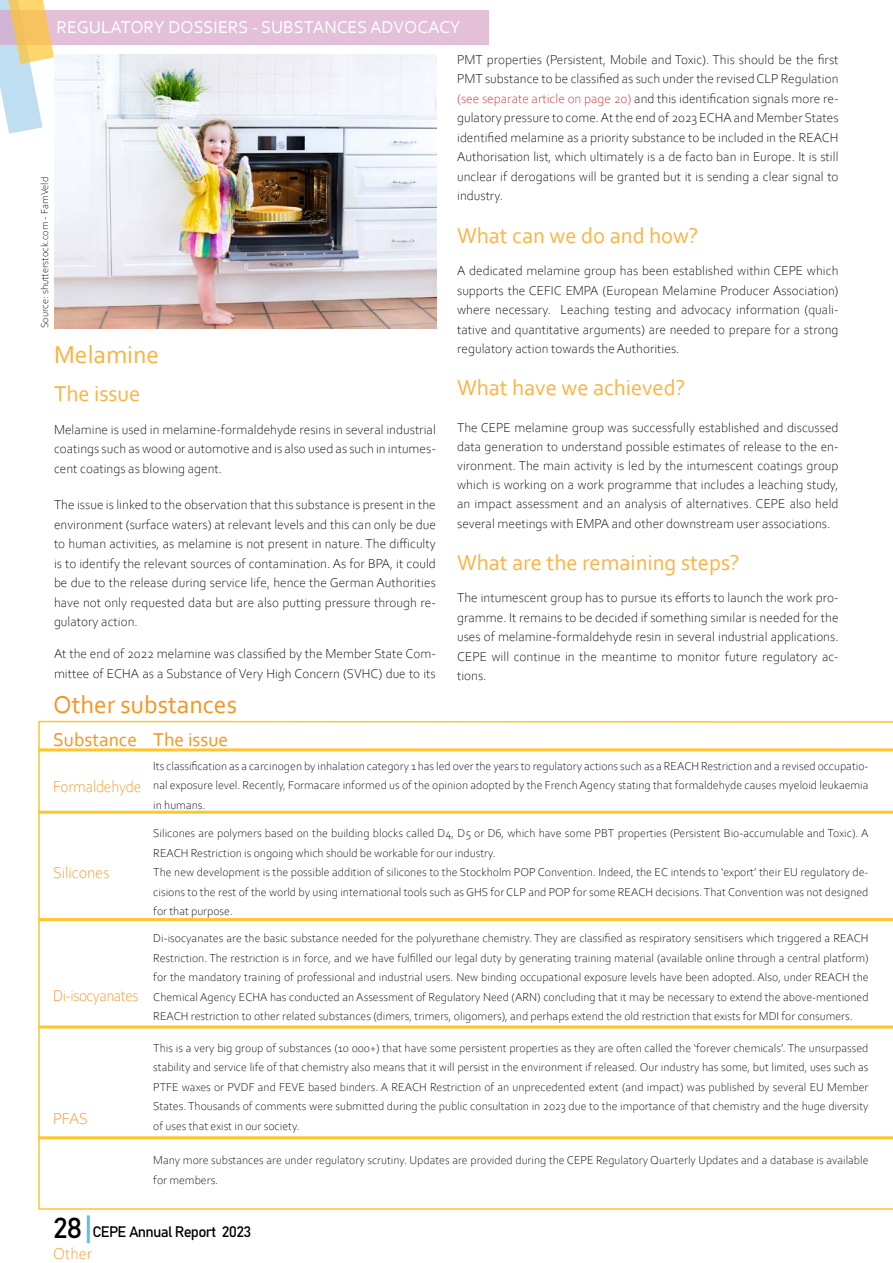
<style>
.page{position:relative;width:893px;height:1263px;background:#fff}
.page>*{position:absolute;margin:0;border:0;box-sizing:border-box;transform-origin:0 0}
.t1{font:25.5px "Corbel";color:#f7941e}
.t2{font:25.5px "Corbel";color:#fcb242}
.t3{font:22.5px "Corbel";color:#fcb242}
.t4{font:19.5px "Corbel";color:#f7941e}
.t5{font:18px "Corbel";color:#fff}
.t6{font:300 16.5px "Corbel";letter-spacing:-.015em;color:#f7941e;scale:.95 1}
.t7{font:300 16.5px "Corbel";letter-spacing:-.015em;color:#f7941e}
.t8{font:15px "Bahnschrift";letter-spacing:-.05em;color:#000}
.t9{font:300 13.5px/19.5px "Corbel";color:#000;text-align:justify}
.t10{font:300 12px/19.5px "Corbel";color:#000;text-align:justify}
.t11{font:300 10.5px "Corbel";color:#000}
.s1{color:#d2232a}
.s2{font-size:28.5px}
</style>
<div class="page">
<div style="left:0;top:11px;width:489px;height:34px;background:#e3bfd8"></div>
<svg style="left:0;top:0;width:54px;height:134px"></svg>
<svg style="left:38px;top:720px;width:855px;height:490px"></svg>
<hr style="left:38px;top:918px;width:855px;height:3px;background:#ffc52b">
<hr style="left:38px;top:811px;width:855px;height:3px;background:#ffc52b">
<hr style="left:38px;top:748px;width:855px;height:3px;background:#ffc52b">
<hr style="left:38px;top:1025px;width:855px;height:3px;background:#ffc52b">
<hr style="left:38px;top:1136px;width:855px;height:3px;background:#ffc52b">
<img style="left:54px;top:54px;width:382px;height:274px">
<hr style="left:87px;top:1215px;width:3px;height:28px;background:#56c6e6">
<h3 class="t5" style="left:56px;top:16px;width:406px">REGULATORY DOSSIERS - SUBSTANCES ADVOCACY</h3>
<p class="t11" style="left:38px;top:328px;width:153px;rotate:-90deg">Source: shutterstock.com - FamVeld</p>
<h1 class="t2" style="left:54px;top:338px;width:107px">Melamine</h1>
<h2 class="t3" style="left:54px;top:379px;width:88px">The issue</h2>
<p class="t9" style="left:54px;top:419px;width:383px">Melamine is used in melamine-formaldehyde resins in several industrial coatings such as wood or automotive and is also used as such in intumes&shy;cent coatings as blowing agent.</p>
<p class="t9" style="left:54px;top:494px;width:383px">The issue is linked to the observation that this substance is present in the environment (surface waters) at relevant levels and this can only be due to human activities, as melamine is not present in nature. The difficulty is to identify the relevant sources of contamination. As for BPA, it could be due to the release during service life, hence the German Authorities have not only requested data but are also putting pressure through re&shy;gulatory action.</p>
<p class="t9" style="left:54px;top:644px;width:383px">At the end of 2022 melamine was classified by the Member State Com&shy;mittee of ECHA as a Substance of Very High Concern (SVHC) due to its</p>
<h1 class="t1" style="left:53px;top:689px;width:185px">Other substances</h1>
<p class="t9" style="left:457px;top:49px;width:383px">PMT properties (Persistent, Mobile and Toxic). This should be the first PMT substance to be classified as such under the revised CLP Regulation <span class="s1">(see separate article on page 20)</span> and this identification signals more re&shy;gulatory pressure to come. At the end of 2023 ECHA and Member States identified melamine as a priority substance to be included in the REACH Authorisation list, which ultimately is a de facto ban in Europe. It is still unclear if derogations will be granted but it is sending a clear signal to industry.</p>
<h2 class="t3" style="left:457px;top:221px;width:243px">What can we do and how?</h2>
<p class="t9" style="left:457px;top:260px;width:383px">A dedicated melamine group has been established within CEPE which supports the CEFIC EMPA (European Melamine Producer Association) where necessary. Leaching testing and advocacy information (quali&shy;tative and quantitative arguments) are needed to prepare for a strong regulatory action towards the Authorities.</p>
<h2 class="t3" style="left:457px;top:374px;width:230px">What have we achieved?</h2>
<p class="t9" style="left:457px;top:417px;width:383px">The CEPE melamine group was successfully established and discussed data generation to understand possible estimates of release to the en&shy;vironment. The main activity is led by the intumescent coatings group which is working on a work programme that includes a leaching study, an impact assessment and an analysis of alternatives. CEPE also held several meetings with EMPA and other downstream user associations.</p>
<h2 class="t3" style="left:457px;top:548px;width:284px">What are the remaining steps?</h2>
<p class="t9" style="left:457px;top:587px;width:383px">The intumescent group has to pursue its efforts to launch the work pro&shy;gramme. It remains to be decided if something similar is needed for the uses of melamine-formaldehyde resin in several industrial applications.<br>CEPE will continue in the meantime to monitor future regulatory ac&shy;tions.</p>
<h3 class="t4" style="left:53px;top:727px;width:86px">Substance</h3>
<h3 class="t6" style="left:53px;top:775px;width:94px">Formaldehyde</h3>
<h3 class="t7" style="left:53px;top:862px;width:58px">Silicones</h3>
<h3 class="t6" style="left:53px;top:985px;width:91px">Di-isocyanates</h3>
<h3 class="t7" style="left:53px;top:1108px;width:36px">PFAS</h3>
<h3 class="t4" style="left:153px;top:727px;width:76px">The issue</h3>
<p class="t10" style="left:153px;top:755px;width:717px">Its classification as a carcinogen by inhalation category 1 has led over the years to regulatory actions such as a REACH Restriction and a revised occupatio&shy;nal exposure level. Recently, Formacare informed us of the opinion adopted by the French Agency stating that formaldehyde causes myeloid leukaemia in humans.</p>
<p class="t10" style="left:153px;top:823px;width:717px;text-align:left">Silicones are polymers based on the building blocks called D4, D5 or D6, which have some PBT properties (Persistent Bio-accumulable and Toxic). A REACH Restriction is ongoing which should be workable for our industry.<br>The new development is the possible addition of silicones to the Stockholm POP Convention. Indeed, the EC intends to ‘export’ their EU regulatory de&shy;cisions to the rest of the world by using international tools such as GHS for CLP and POP for some REACH decisions. That Convention was not designed for that purpose.</p>
<p class="t10" style="left:153px;top:928px;width:717px">Di-isocyanates are the basic substance needed for the polyurethane chemistry. They are classified as respiratory sensitisers which triggered a REACH Restriction. The restriction is in force, and we have fulfilled our legal duty by generating training material (available online through a central platform) for the mandatory training of professional and industrial users. New binding occupational exposure levels have been adopted. Also, under REACH the Chemical Agency ECHA has conducted an Assessment of Regulatory Need (ARN) concluding that it may be necessary to extend the above-mentioned REACH restriction to other related substances (dimers, trimers, oligomers), and perhaps extend the old restriction that exists for MDI for consumers.</p>
<p class="t10" style="left:153px;top:1037px;width:717px">This is a very big group of substances (10 000+) that have some persistent properties as they are often called the ‘forever chemicals’. The unsurpassed stability and service life of that chemistry also means that it will persist in the environment if released. Our industry has some, but limited, uses such as PTFE waxes or PVDF and FEVE based binders. A REACH Restriction of an unprecedented extent (and impact) was published by several EU Member States. Thousands of comments were submitted during the public consultation in 2023 due to the importance of that chemistry and the huge diversity of uses that exist in our society.</p>
<p class="t10" style="left:153px;top:1150px;width:717px">Many more substances are under regulatory scrutiny. Updates are provided during the CEPE Regulatory Quarterly Updates and a database is available for members.</p>
<p class="t8" style="left:53px;top:1221px;width:200px"><span class="s2">28</span> CEPE Annual Report 2023</p>
<h3 class="t7" style="left:53px;top:1243px;width:40px">Other</h3>
</div>
